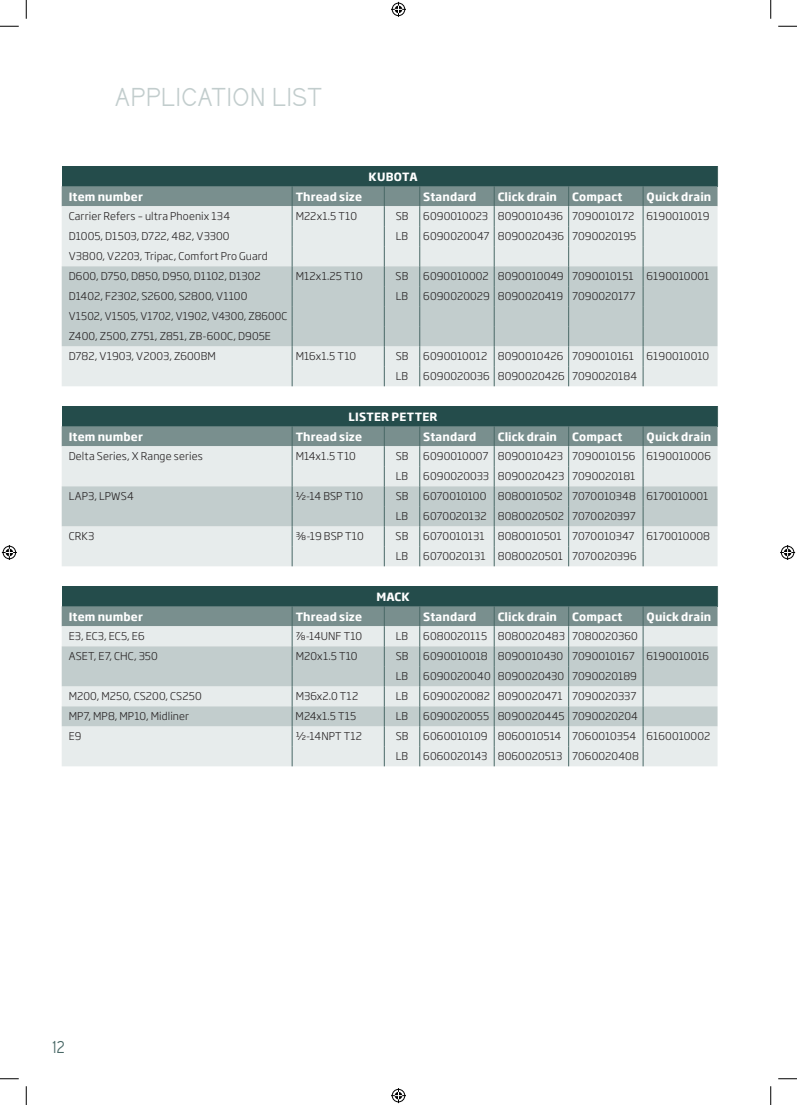
<style>
.page{position:relative;width:797px;height:1105px;background:#fff}
.page>*{position:absolute;margin:0;border:0;box-sizing:border-box;transform-origin:0 0}
.t1{font:22.5px "Kirvy";color:#c2cdcd}
.t2{font:15px "Kirvy";color:#496866}
.t3{font:700 11.25px "Soho Gothic Pro";letter-spacing:.01em;color:#fff}
.t4{font:300 10.62px/20px "Soho Gothic Pro";letter-spacing:.015em;color:#231f20}
</style>
<div class="page">
<svg style="left:62px;top:166px;width:656px;height:220px;background:#bcc8c8"></svg>
<svg style="left:62px;top:406px;width:656px;height:160px;background:#b6c3c3"></svg>
<svg style="left:62px;top:586px;width:656px;height:180px;background:#b7c4c4"></svg>
<svg style="left:0;top:25px;width:19px;height:2px"></svg>
<svg style="left:778px;top:25px;width:19px;height:2px"></svg>
<svg style="left:0;top:1078px;width:19px;height:1px"></svg>
<svg style="left:778px;top:1078px;width:19px;height:1px"></svg>
<svg style="left:25px;top:0;width:2px;height:19px"></svg>
<svg style="left:25px;top:1086px;width:2px;height:19px"></svg>
<svg style="left:770px;top:0;width:1px;height:19px"></svg>
<svg style="left:770px;top:1086px;width:1px;height:19px"></svg>
<svg style="left:391px;top:2px;width:15px;height:15px"></svg>
<svg style="left:391px;top:1088px;width:15px;height:15px"></svg>
<svg style="left:2px;top:545px;width:15px;height:15px"></svg>
<svg style="left:780px;top:545px;width:15px;height:15px"></svg>
<h1 class="t1" style="left:115px;top:82px;width:210px">APPLICATION LIST</h1>
<p class="t3" style="left:368px;top:168px;width:51px">KUBOTA</p>
<p class="t3" style="left:69px;top:188px;width:76px">Item number</p>
<p class="t3" style="left:296px;top:188px;width:68px">Thread size</p>
<p class="t3" style="left:423px;top:188px;width:55px">Standard</p>
<p class="t3" style="left:498px;top:188px;width:61px">Click drain</p>
<p class="t3" style="left:572px;top:188px;width:52px">Compact</p>
<p class="t3" style="left:646px;top:188px;width:66px">Quick drain</p>
<p class="t4" style="left:69px;top:206px;width:163px">Carrier Refers – ultra Phoenix 134</p>
<p class="t4" style="left:296px;top:206px;width:63px">M22x1.5 T10</p>
<p class="t4" style="left:395px;top:206px;width:14px">SB</p>
<p class="t4" style="left:423px;top:206px;width:287px">6090010023 8090010436 7090010172 6190010019</p>
<p class="t4" style="left:69px;top:226px;width:162px">D1005, D1503, D722, 482, V3300</p>
<p class="t4" style="left:396px;top:226px;width:14px">LB</p>
<p class="t4" style="left:423px;top:226px;width:214px">6090020047 8090020436 7090020195</p>
<p class="t4" style="left:69px;top:246px;width:200px">V3800, V2203, Tripac, Comfort Pro Guard<br>D600, D750, D850, D950, D1102, D1302</p>
<p class="t4" style="left:296px;top:266px;width:68px">M12x1.25 T10</p>
<p class="t4" style="left:395px;top:266px;width:14px">SB</p>
<p class="t4" style="left:423px;top:266px;width:288px">6090010002 8090010049 7090010151 6190010001</p>
<p class="t4" style="left:69px;top:286px;width:180px">D1402, F2302, S2600, S2800, V1100</p>
<p class="t4" style="left:396px;top:286px;width:14px">LB</p>
<p class="t4" style="left:423px;top:286px;width:214px">6090020029 8090020419 7090020177</p>
<p class="t4" style="left:69px;top:306px;width:220px">V1502, V1505, V1702, V1902, V4300, Z8600C<br>Z400, Z500, Z751, Z851, ZB-600C, D905E<br>D782, V1903, V2003, Z600BM</p>
<p class="t4" style="left:296px;top:346px;width:62px">M16x1.5 T10</p>
<p class="t4" style="left:395px;top:346px;width:14px">SB</p>
<p class="t4" style="left:423px;top:346px;width:287px">6090010012 8090010426 7090010161 6190010010</p>
<p class="t4" style="left:396px;top:366px;width:14px">LB</p>
<p class="t4" style="left:423px;top:366px;width:215px">6090020036 8090020426 7090020184</p>
<p class="t3" style="left:348px;top:408px;width:91px">LISTER PETTER</p>
<p class="t3" style="left:69px;top:428px;width:76px">Item number</p>
<p class="t3" style="left:296px;top:428px;width:68px">Thread size</p>
<p class="t3" style="left:423px;top:428px;width:55px">Standard</p>
<p class="t3" style="left:498px;top:428px;width:61px">Click drain</p>
<p class="t3" style="left:572px;top:428px;width:52px">Compact</p>
<p class="t3" style="left:646px;top:428px;width:66px">Quick drain</p>
<p class="t4" style="left:69px;top:446px;width:136px">Delta Series, X Range series</p>
<p class="t4" style="left:296px;top:446px;width:62px">M14x1.5 T10</p>
<p class="t4" style="left:395px;top:446px;width:14px">SB</p>
<p class="t4" style="left:423px;top:446px;width:289px">6090010007 8090010423 7090010156 6190010006</p>
<p class="t4" style="left:396px;top:466px;width:14px">LB</p>
<p class="t4" style="left:423px;top:466px;width:214px">6090020033 8090020423 7090020181</p>
<p class="t4" style="left:69px;top:486px;width:67px">LAP3, LPWS4</p>
<p class="t4" style="left:296px;top:486px;width:69px">½-14 BSP T10</p>
<p class="t4" style="left:395px;top:486px;width:14px">SB</p>
<p class="t4" style="left:423px;top:486px;width:287px">6070010100 8080010502 7070010348 6170010001</p>
<p class="t4" style="left:396px;top:506px;width:14px">LB</p>
<p class="t4" style="left:423px;top:506px;width:214px">6070020132 8080020502 7070020397</p>
<p class="t4" style="left:69px;top:526px;width:27px">CRK3</p>
<p class="t4" style="left:296px;top:526px;width:70px">⅜-19 BSP T10</p>
<p class="t4" style="left:395px;top:526px;width:14px">SB</p>
<p class="t4" style="left:423px;top:526px;width:288px">6070010131 8080010501 7070010347 6170010008</p>
<p class="t4" style="left:396px;top:546px;width:14px">LB</p>
<p class="t4" style="left:423px;top:546px;width:215px">6070020131 8080020501 7070020396</p>
<p class="t3" style="left:376px;top:588px;width:35px">MACK</p>
<p class="t3" style="left:69px;top:608px;width:76px">Item number</p>
<p class="t3" style="left:296px;top:608px;width:68px">Thread size</p>
<p class="t3" style="left:423px;top:608px;width:55px">Standard</p>
<p class="t3" style="left:498px;top:608px;width:61px">Click drain</p>
<p class="t3" style="left:572px;top:608px;width:52px">Compact</p>
<p class="t3" style="left:646px;top:608px;width:66px">Quick drain</p>
<p class="t4" style="left:69px;top:626px;width:77px">E3, EC3, EC5, E6</p>
<p class="t4" style="left:296px;top:626px;width:68px">⅞-14UNF T10</p>
<p class="t4" style="left:396px;top:626px;width:14px">LB</p>
<p class="t4" style="left:423px;top:626px;width:216px">6080020115 8080020483 7080020360</p>
<p class="t4" style="left:69px;top:646px;width:91px">ASET, E7, CHC, 350</p>
<p class="t4" style="left:296px;top:646px;width:63px">M20x1.5 T10</p>
<p class="t4" style="left:395px;top:646px;width:14px">SB</p>
<p class="t4" style="left:423px;top:646px;width:287px">6090010018 8090010430 7090010167 6190010016</p>
<p class="t4" style="left:396px;top:666px;width:14px">LB</p>
<p class="t4" style="left:423px;top:666px;width:215px">6090020040 8090020430 7090020189</p>
<p class="t4" style="left:69px;top:686px;width:134px">M200, M250, CS200, CS250</p>
<p class="t4" style="left:296px;top:686px;width:64px">M36x2.0 T12</p>
<p class="t4" style="left:396px;top:686px;width:14px">LB</p>
<p class="t4" style="left:423px;top:686px;width:215px">6090020082 8090020471 7090020337</p>
<p class="t4" style="left:69px;top:706px;width:122px">MP7, MP8, MP10, Midliner</p>
<p class="t4" style="left:296px;top:706px;width:62px">M24x1.5 T15</p>
<p class="t4" style="left:396px;top:706px;width:14px">LB</p>
<p class="t4" style="left:423px;top:706px;width:216px">6090020055 8090020445 7090020204</p>
<p class="t4" style="left:69px;top:726px;width:14px">E9</p>
<p class="t4" style="left:296px;top:726px;width:68px">½-14NPT T12</p>
<p class="t4" style="left:395px;top:726px;width:14px">SB</p>
<p class="t4" style="left:423px;top:726px;width:288px">6060010109 8060010514 7060010354 6160010002</p>
<p class="t4" style="left:396px;top:746px;width:14px">LB</p>
<p class="t4" style="left:423px;top:746px;width:217px">6060020143 8060020513 7060020408</p>
<h2 class="t2" style="left:51px;top:1037px;width:15px">12</h2>
</div>
